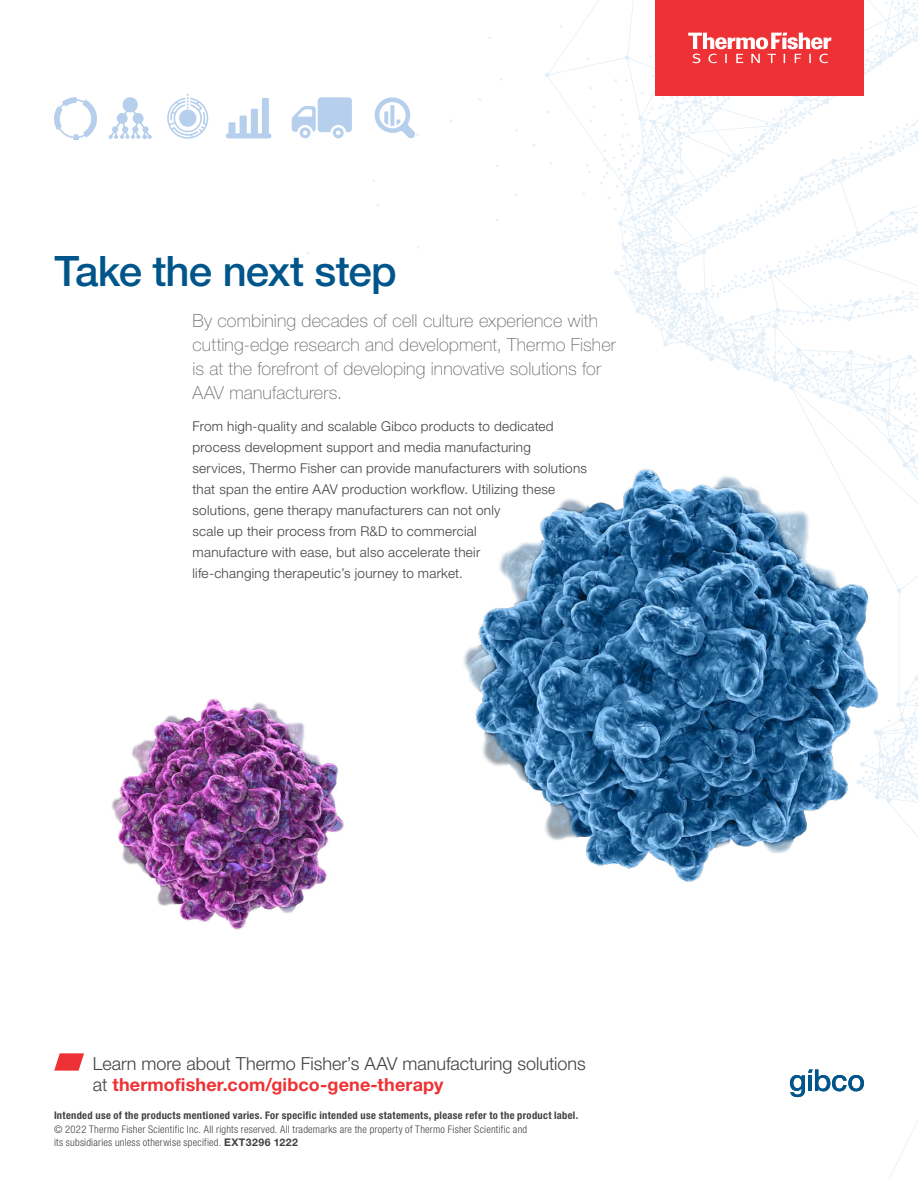
<style>
.page{position:relative;width:918px;height:1188px;background:#fff}
.page>*{position:absolute;margin:0;border:0;box-sizing:border-box;transform-origin:0 0}
.t1{font:500 42px "Helvetica Neue LTW1 G";letter-spacing:-.02em;color:#00558a}
.t2{font:100 18px/24px "Helvetica Neue LTW1 G";letter-spacing:.005em;color:#696a6d}
.t3{font:300 18px/21px "Helvetica Neue LTW1 G";color:#414042}
.t4{font:300 13.5px/21px "Helvetica Neue LTW1 G";letter-spacing:.02em;color:#414042}
.t5{font:300 condensed 10.5px/13.5px "Helvetica Neue LTW1 G";letter-spacing:.025em;color:#414042}
.t6{font:700 condensed 10.5px "Helvetica Neue LTW1 G";letter-spacing:.03em;color:#414042}
.s1{font-weight:700;color:#ee3134}
.s2{font-weight:700;font-stretch:normal}
</style>
<div class="page">
<img style="left:463px;top:517px;width:82px;height:282px">
<svg style="left:109px;top:97px;width:43px;height:42px"></svg>
<svg style="left:54px;top:97px;width:43px;height:43px"></svg>
<svg style="left:167px;top:94px;width:42px;height:45px"></svg>
<svg style="left:226px;top:98px;width:45px;height:40px"></svg>
<svg style="left:292px;top:97px;width:60px;height:41px"></svg>
<svg style="left:375px;top:97px;width:44px;height:42px"></svg>
<img style="left:112px;top:660px;width:412px;height:270px">
<svg style="left:54px;top:1053px;width:30px;height:18px"></svg>
<svg style="left:545px;top:0;width:373px;height:1179px"></svg>
<h1 class="t1" style="left:54px;top:246px;width:344px">Take the next step</h1>
<h2 class="t2" style="left:192px;top:309px;width:425px">By combining decades of cell culture experience with cutting-edge research and development, Thermo Fisher is at the forefront of developing innovative solutions for AAV manufacturers.</h2>
<p class="t4" style="left:192px;top:416px;width:396px">From high-quality and scalable Gibco products to dedicated process development support and media manufacturing services, Thermo Fisher can provide manufacturers with solutions that span the entire AAV production workflow. Utilizing these solutions, gene therapy manufacturers can not only<br>scale up their process from R&amp;D to commercial<br>manufacture with ease, but also accelerate their<br>life-changing therapeutic’s journey to market.</p>
<h2 class="t3" style="left:93px;top:1053px;width:494px">Learn more about Thermo Fisher’s AAV manufacturing solutions at <span class="s1">thermofisher.com/gibco-gene-therapy</span></h2>
<p class="t6" style="left:54px;top:1109px;width:526px">Intended use of the products mentioned varies. For specific intended use statements, please refer to the product label.</p>
<p class="t5" style="left:54px;top:1122px;width:475px">© 2022 Thermo Fisher Scientific Inc. All rights reserved. All trademarks are the property of Thermo Fisher Scientific and its subsidiaries unless otherwise specified. <span class="s2">EXT3296 1222</span></p>
</div>
